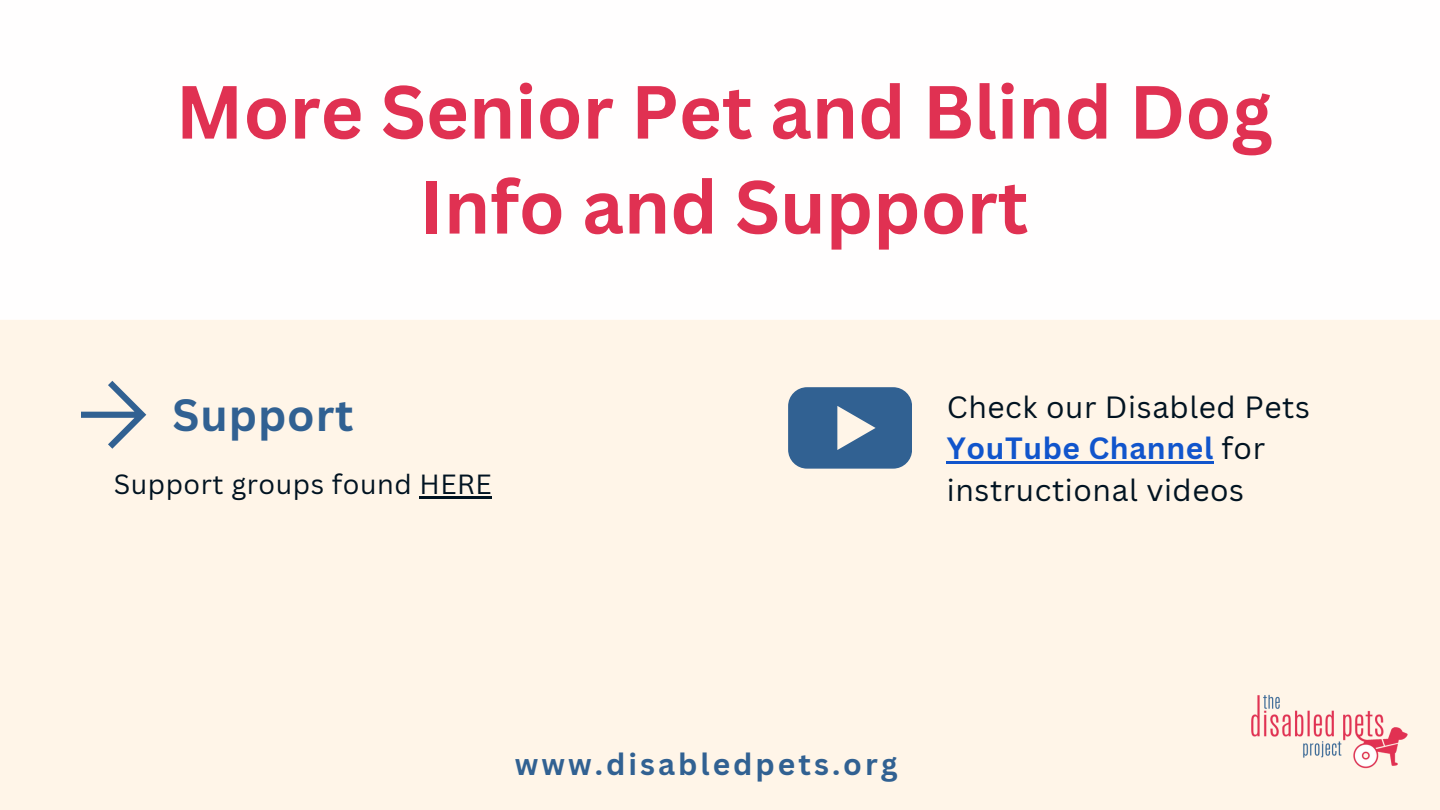
<style>
.page{position:relative;width:1440px;height:810px;background:#fff}
.page>*{position:absolute;margin:0;border:0;box-sizing:border-box;transform-origin:0 0}
.t1{font:700 73.5px/95px "Canva Sans";color:#e03152;text-align:center}
.t2{font:700 44px "Canva Sans";letter-spacing:.02em;color:#316192}
.t3{font:700 30px "Canva Sans";letter-spacing:.1em;color:#316192}
.t4{font:29.9px/41.6px "Canva Sans";letter-spacing:.02em;color:#001321}
.t5{font:27px "Canva Sans";letter-spacing:.02em;color:#001321}
.s1{font-weight:700;color:#15c}
</style>
<div class="page">
<div style="left:0;top:320px;width:1440px;height:490px;background:#fff5e8"></div>
<svg style="left:81px;top:381px;width:65px;height:68px"></svg>
<img style="left:1231px;top:673px;width:189px;height:112px">
<svg style="left:788px;top:387px;width:124px;height:82px"></svg>
<hr style="left:419px;top:496px;width:73px;height:2px;background:#001321">
<hr style="left:947px;top:461px;width:267px;height:3px;background:#15c">
<h1 class="t1" style="left:176px;top:63px;width:1098px">More Senior Pet and Blind Dog<br>Info and Support</h1>
<h2 class="t2" style="left:173px;top:384px;width:182px">Support</h2>
<p class="t5" style="left:114px;top:466px;width:380px">Support groups found HERE</p>
<p class="t4" style="left:947px;top:385px;width:365px">Check our Disabled Pets<br><span class="s1">YouTube Channel</span> for instructional videos</p>
<p class="t3" style="left:515px;top:743px;width:384px">www.disabledpets.org</p>
</div>
